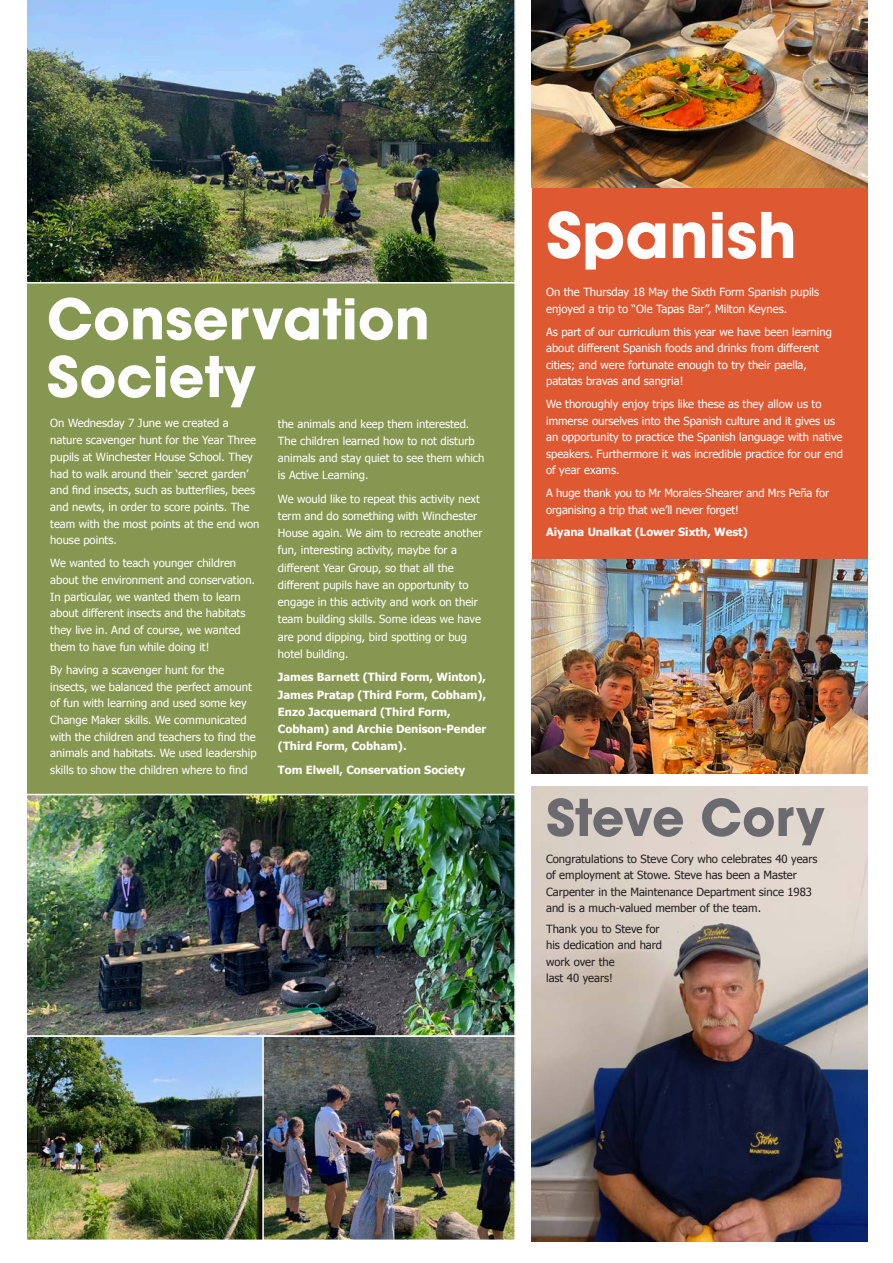
<style>
.page{position:relative;width:893px;height:1263px;background:#fff}
.page>*{position:absolute;margin:0;border:0;box-sizing:border-box;transform-origin:0 0}
.t1{font:700 62.25px "ITC Avant Garde Pro";color:#fdfdfd}
.t2{font:700 55.5px/57.8px "ITC Avant Garde Pro";color:#fdfdfd}
.t3{font:700 50.25px "ITC Avant Garde Pro";color:#6b6a6f}
.t4{font:11.25px/16.6px "Tahoma";color:#fff}
.t5{font:11.25px/16.5px "Tahoma";color:#231f20}
.t6{font:700 11.25px/17.2px "Tahoma";color:#fff}
</style>
<div class="page">
<img style="left:531px;top:787px;width:336px;height:454px">
<div style="left:531px;top:26px;width:336px;height:733px;background:#de5832"></div>
<div style="left:26px;top:276px;width:490px;height:552px;background:#869751;border:2px solid #fff"></div>
<img style="left:26px;top:0;width:490px;height:284px">
<img style="left:29px;top:797px;width:484px;height:237px">
<div style="left:26px;top:794px;width:490px;height:243px;border:2px solid #fff"></div>
<img style="left:29px;top:1038px;width:233px;height:200px">
<div style="left:26px;top:1035px;width:253px;height:206px;border:2px solid #fff"></div>
<img style="left:265px;top:1038px;width:248px;height:200px">
<div style="left:262px;top:1035px;width:254px;height:206px;border:2px solid #fff"></div>
<img style="left:531px;top:0;width:336px;height:188px">
<img style="left:531px;top:559px;width:336px;height:215px">
<p class="t2" style="left:47px;top:289px;width:385px">Conservation<br>Society</p>
<p class="t4" style="left:50px;top:415px;width:211px">On Wednesday 7 June we created a nature scavenger hunt for the Year Three pupils at Winchester House School. They had to walk around their ‘secret garden’ and find insects, such as butterflies, bees and newts, in order to score points. The team with the most points at the end won house points.</p>
<p class="t4" style="left:50px;top:554px;width:206px">We wanted to teach younger children about the environment and conservation.<br>In particular, we wanted them to learn about different insects and the habitats they live in. And of course, we wanted them to have fun while doing it!</p>
<p class="t4" style="left:50px;top:661px;width:208px">By having a scavenger hunt for the insects, we balanced the perfect amount of fun with learning and used some key Change Maker skills. We communicated with the children and teachers to find the animals and habitats. We used leadership skills to show the children where to find</p>
<p class="t4" style="left:278px;top:414px;width:208px;line-height:17.2px">the animals and keep them interested.<br>The children learned how to not disturb animals and stay quiet to see them which is Active Learning.</p>
<p class="t4" style="left:278px;top:490px;width:206px;line-height:17.2px">We would like to repeat this activity next term and do something with Winchester House again. We aim to recreate another fun, interesting activity, maybe for a different Year Group, so that all the different pupils have an opportunity to engage in this activity and work on their team building skills. Some ideas we have are pond dipping, bird spotting or bug hotel building.</p>
<p class="t6" style="left:278px;top:668px;width:210px">James Barnett (Third Form, Winton),<br>James Pratap (Third Form, Cobham),<br>Enzo Jacquemard (Third Form,<br>Cobham) and Archie Denison-Pender (Third Form, Cobham).</p>
<p class="t6" style="left:278px;top:760px;width:189px">Tom Elwell, Conservation Society</p>
<p class="t1" style="left:546px;top:193px;width:252px">Spanish</p>
<p class="t4" style="left:546px;top:284px;width:275px">On the Thursday 18 May the Sixth Form Spanish pupils enjoyed a trip to “Ole Tapas Bar”, Milton Keynes.</p>
<p class="t4" style="left:546px;top:323px;width:287px">As part of our curriculum this year we have been learning about different Spanish foods and drinks from different cities; and were fortunate enough to try their paella, patatas bravas and sangria!</p>
<p class="t4" style="left:546px;top:395px;width:298px">We thoroughly enjoy trips like these as they allow us to immerse ourselves into the Spanish culture and it gives us an opportunity to practice the Spanish language with native speakers. Furthermore it was incredible practice for our end of year exams.</p>
<p class="t4" style="left:546px;top:484px;width:285px">A huge thank you to Mr Morales-Shearer and Mrs Peña for organising a trip that we’ll never forget!</p>
<p class="t6" style="left:546px;top:523px;width:203px">Aiyana Unalkat (Lower Sixth, West)</p>
<p class="t3" style="left:546px;top:784px;width:280px">Steve Cory</p>
<p class="t5" style="left:546px;top:850px;width:273px">Congratulations to Steve Cory who celebrates 40 years of employment at Stowe. Steve has been a Master Carpenter in the Maintenance Department since 1983 and is a much-valued member of the team.</p>
<p class="t5" style="left:546px;top:920px;width:117px">Thank you to Steve for his dedication and hard work over the<br>last 40 years!</p>
</div>
